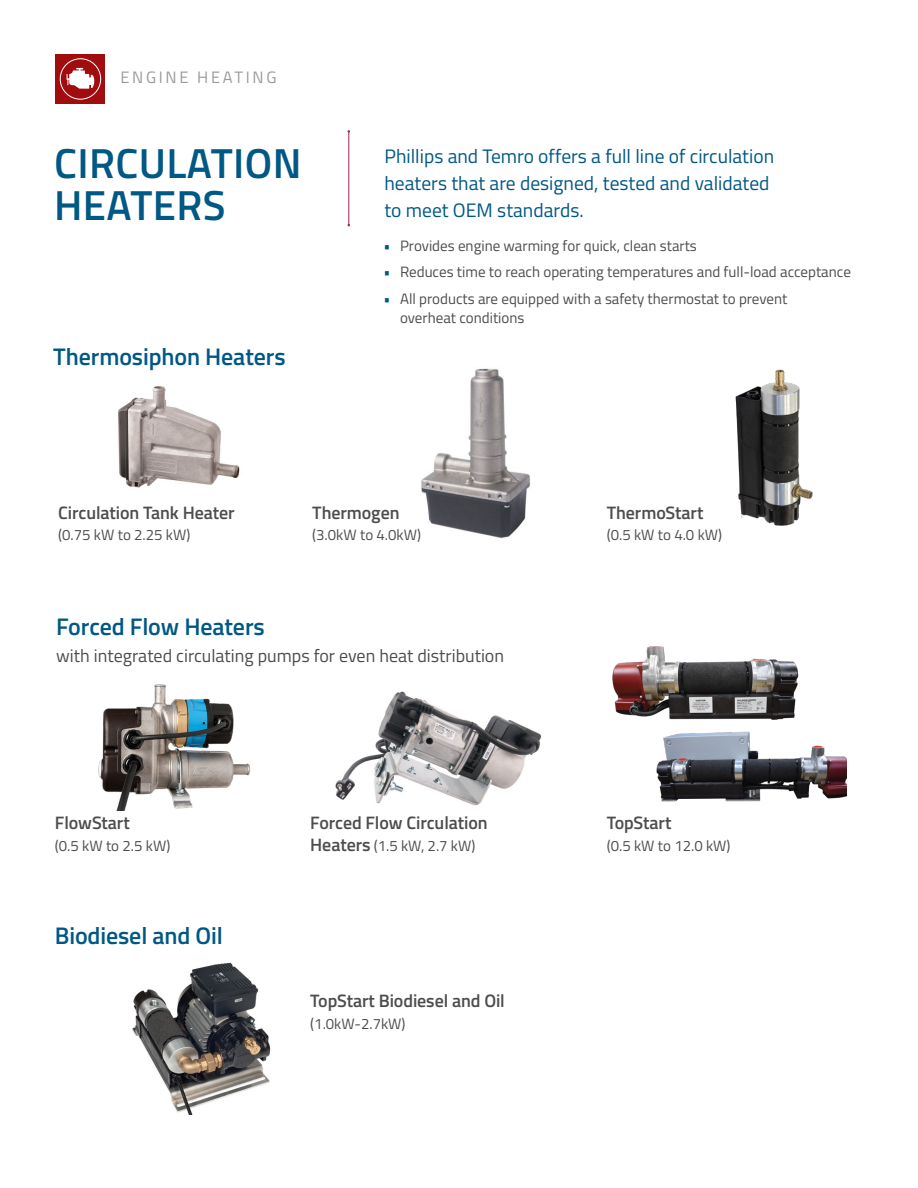
<style>
.page{position:relative;width:918px;height:1188px;background:#fff}
.page>*{position:absolute;margin:0;border:0;box-sizing:border-box;transform-origin:0 0}
.t1{font:600 42px/42px "Titillium Web";letter-spacing:.01em;color:#005884}
.t2{font:600 24px "Titillium Web";letter-spacing:-.005em;color:#005884}
.t3{font:19.5px/27px "Titillium Web";color:#005884}
.t4{font:600 18px "Titillium Web";letter-spacing:-.005em;color:#4d4d4f}
.t5{font:18px "Titillium Web";color:#4d4d4f}
.t6{font:16.5px "Titillium Web";letter-spacing:.16em;color:#9c9b9b}
.t7{font:15px/19.5px "Titillium Web";color:#4d4d4f}
.s1{color:#005884}
.s2{font-weight:600;font-size:18px}
</style>
<div class="page">
<img style="left:421px;top:368px;width:110px;height:171px">
<img style="left:612px;top:646px;width:187px;height:74px">
<img style="left:98px;top:684px;width:153px;height:126px">
<img style="left:335px;top:691px;width:207px;height:115px">
<img style="left:656px;top:731px;width:190px;height:71px">
<img style="left:132px;top:962px;width:139px;height:153px">
<img style="left:118px;top:386px;width:122px;height:102px">
<hr style="left:349px;top:132px;width:1px;height:92px;background:#a2224b">
<img style="left:735px;top:369px;width:78px;height:157px">
<div style="left:56px;top:54px;width:49px;height:50px;background:#a10d0f"></div>
<div style="left:60px;top:58px;width:41px;height:42px;border:1px solid #fff;border-radius:50%"></div>
<svg style="left:67px;top:68px;width:27px;height:21px"></svg>
<p class="t6" style="left:121px;top:65px;width:157px">ENGINE HEATING</p>
<h1 class="t1" style="left:54px;top:140px;width:249px">CIRCULATION<br>HEATERS</h1>
<h3 class="t3" style="left:384px;top:142px;width:391px">Phillips and Temro offers a full line of circulation heaters that are designed, tested and validated to meet OEM standards.</h3>
<h2 class="t2" style="left:53px;top:338px;width:234px">Thermosiphon Heaters</h2>
<p class="t7" style="left:384px;top:235px;width:315px"><span class="s1">•</span> Provides engine warming for quick, clean starts</p>
<p class="t7" style="left:384px;top:262px;width:469px"><span class="s1">•</span> Reduces time to reach operating temperatures and full-load acceptance</p>
<p class="t7" style="left:400px;top:288px;width:389px;text-indent:-16px"><span class="s1">•</span> All products are equipped with a safety thermostat to prevent overheat conditions</p>
<p class="t4" style="left:58px;top:499px;width:178px">Circulation Tank Heater</p>
<p class="t7" style="left:58px;top:525px;width:134px">(0.75 kW to 2.25 kW)</p>
<p class="t4" style="left:312px;top:499px;width:89px">Thermogen</p>
<p class="t7" style="left:312px;top:525px;width:110px">(3.0kW to 4.0kW)</p>
<p class="t4" style="left:607px;top:499px;width:98px">ThermoStart</p>
<p class="t7" style="left:607px;top:525px;width:117px">(0.5 kW to 4.0 kW)</p>
<h2 class="t2" style="left:56px;top:608px;width:210px">Forced Flow Heaters</h2>
<p class="t5" style="left:56px;top:642px;width:449px">with integrated circulating pumps for even heat distribution</p>
<p class="t4" style="left:55px;top:809px;width:76px">FlowStart</p>
<p class="t7" style="left:55px;top:835px;width:117px">(0.5 kW to 2.5 kW)</p>
<h2 class="t2" style="left:55px;top:917px;width:170px">Biodiesel and Oil</h2>
<p class="t4" style="left:310px;top:809px;width:179px">Forced Flow Circulation</p>
<p class="t7" style="left:310px;top:835px;width:167px"><span class="s2">Heaters</span> (1.5 kW, 2.7 kW)</p>
<p class="t4" style="left:310px;top:987px;width:196px">TopStart Biodiesel and Oil</p>
<p class="t7" style="left:310px;top:1013px;width:97px">(1.0kW-2.7kW)</p>
<p class="t4" style="left:607px;top:809px;width:66px">TopStart</p>
<p class="t7" style="left:607px;top:835px;width:125px">(0.5 kW to 12.0 kW)</p>
</div>
